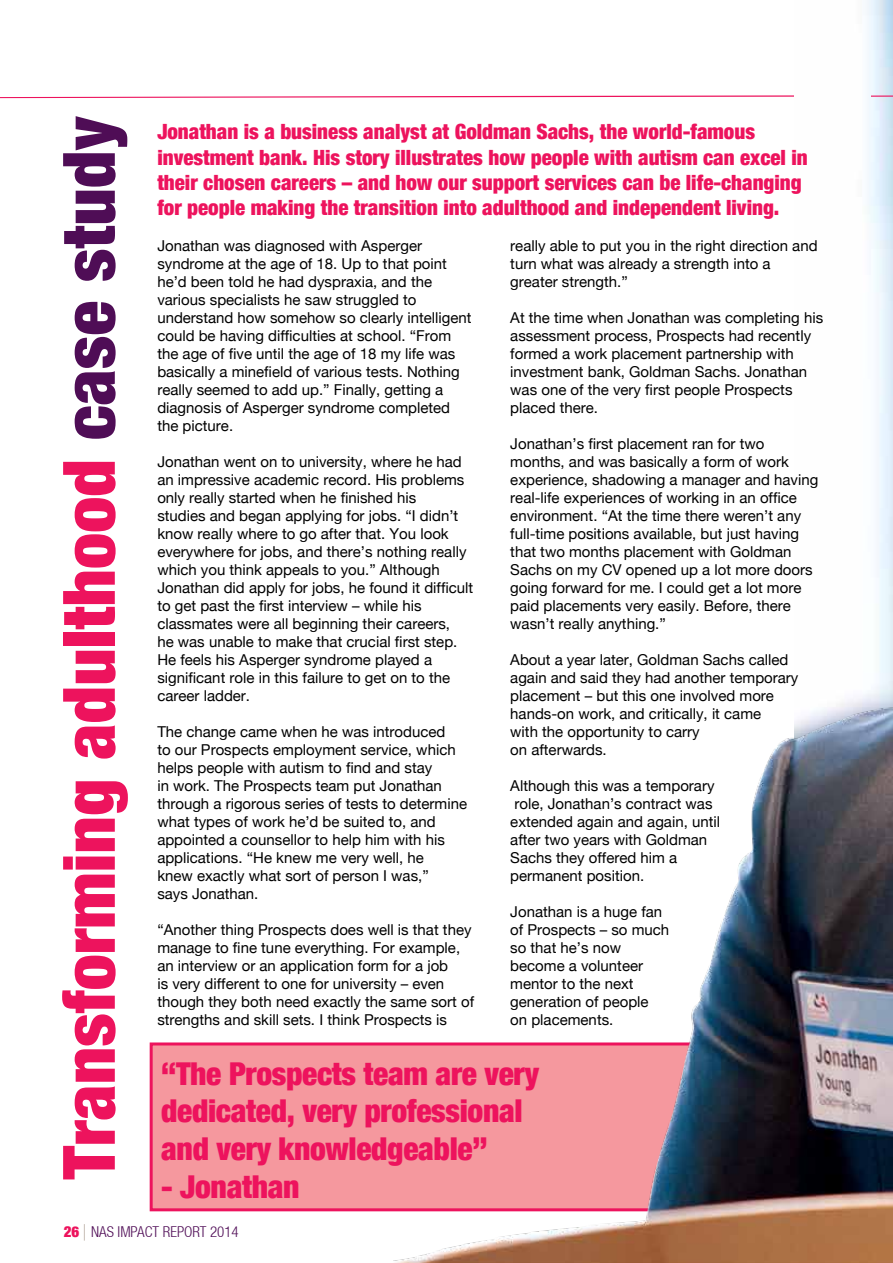
<style>
.page{position:relative;width:893px;height:1263px;background:#fff}
.page>*{position:absolute;margin:0;border:0;box-sizing:border-box;transform-origin:0 0}
.t1{font:900 condensed 72.3px "Helvetica Neue";color:#ed135d}
.t2{font:900 condensed 31.5px/37.8px "Helvetica Neue";letter-spacing:-.01em;color:#ed135d}
.t3{font:900 condensed 21px/25.2px "Helvetica Neue";color:#ed135d}
.t4{font:15px/18px "Helvetica Neue";color:#000}
.t5{font:300 condensed 15px "Helvetica Neue LT";color:#4f0d56}
.s1{color:#4f0d56}
.s2{font-family:"Helvetica Neue";font-weight:900;color:#ed135d}
.s3{font-family:"Helvetica Neue";font-stretch:normal;font-size:16.5px;color:#bbb0a6}
</style>
<div class="page">
<div style="left:151px;top:1044px;width:631px;height:166px;background:#f5989e"></div>
<div style="left:150px;top:1042px;width:633px;height:169px;border:3px solid #ed135d"></div>
<img style="left:394px;top:0;width:499px;height:1263px">
<svg style="left:0;top:48px;width:893px;height:50px"></svg>
<h1 class="t1" style="left:45px;top:1179px;width:1065px;rotate:-90deg">Transforming adulthood <span class="s1">case study</span></h1>
<p class="t3" style="left:157px;top:119px;width:652px">Jonathan is a business analyst at Goldman Sachs, the world-famous investment bank. His story illustrates how people with autism can excel in their chosen careers – and how our support services can be life-changing for people making the transition into adulthood and independent living.</p>
<p class="t4" style="left:157px;top:237px;width:316px">Jonathan was diagnosed with Asperger syndrome at the age of 18. Up to that point he’d been told he had dyspraxia, and the various specialists he saw struggled to understand how somehow so clearly intelligent could be having difficulties at school. “From the age of five until the age of 18 my life was basically a minefield of various tests. Nothing really seemed to add up.” Finally, getting a diagnosis of Asperger syndrome completed the picture.</p>
<p class="t4" style="left:157px;top:453px;width:317px">Jonathan went on to university, where he had an impressive academic record. His problems only really started when he finished his<br>studies and began applying for jobs. “I didn’t know really where to go after that. You look everywhere for jobs, and there’s nothing really which you think appeals to you.” Although Jonathan did apply for jobs, he found it difficult to get past the first interview – while his classmates were all beginning their careers,<br>he was unable to make that crucial first step.<br>He feels his Asperger syndrome played a significant role in this failure to get on to the career ladder.</p>
<p class="t4" style="left:157px;top:723px;width:311px">The change came when he was introduced<br>to our Prospects employment service, which helps people with autism to find and stay<br>in work. The Prospects team put Jonathan through a rigorous series of tests to determine what types of work he’d be suited to, and appointed a counsellor to help him with his applications. “He knew me very well, he<br>knew exactly what sort of person I was,”<br>says Jonathan.</p>
<p class="t4" style="left:157px;top:921px;width:318px">“Another thing Prospects does well is that they manage to fine tune everything. For example, an interview or an application form for a job<br>is very different to one for university – even though they both need exactly the same sort of strengths and skill sets. I think Prospects is</p>
<p class="t4" style="left:510px;top:237px;width:309px">really able to put you in the right direction and turn what was already a strength into a greater strength.”</p>
<p class="t4" style="left:510px;top:309px;width:314px">At the time when Jonathan was completing his assessment process, Prospects had recently formed a work placement partnership with investment bank, Goldman Sachs. Jonathan was one of the very first people Prospects placed there.</p>
<p class="t4" style="left:510px;top:435px;width:310px">Jonathan’s first placement ran for two months, and was basically a form of work experience, shadowing a manager and having real-life experiences of working in an office environment. “At the time there weren’t any full-time positions available, but just having that two months placement with Goldman Sachs on my CV opened up a lot more doors going forward for me. I could get a lot more paid placements very easily. Before, there wasn’t really anything.”</p>
<p class="t4" style="left:510px;top:651px;width:290px">About a year later, Goldman Sachs called again and said they had another temporary placement – but this one involved more hands-on work, and critically, it came<br>with the opportunity to carry<br>on afterwards.</p>
<p class="t4" style="left:510px;top:777px;width:211px">Although this was a temporary role, Jonathan’s contract was extended again and again, until after two years with Goldman<br>Sachs they offered him a permanent position.</p>
<p class="t4" style="left:510px;top:903px;width:160px">Jonathan is a huge fan of Prospects – so much so that he’s now become a volunteer mentor to the next generation of people on placements.</p>
<h2 class="t2" style="left:161px;top:1054px;width:379px">“The Prospects team are very dedicated, very professional and very knowledgeable”</h2>
<h2 class="t2" style="left:161px;top:1167px;width:140px">- Jonathan</h2>
<p class="t5" style="left:64px;top:1222px;width:177px"><span class="s2">26</span> <span class="s3">|</span> NAS IMPACT REPORT 2014</p>
</div>
